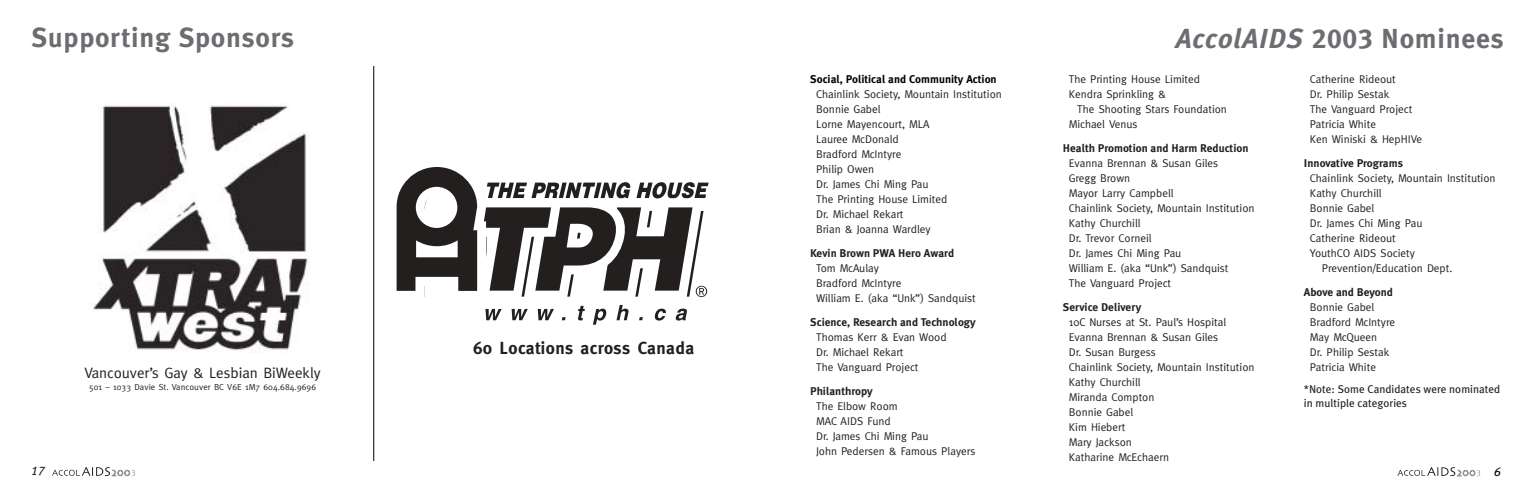
<style>
.page{position:relative;width:1530px;height:495px;background:#fff}
.page>*{position:absolute;margin:0;border:0;box-sizing:border-box;transform-origin:0 0}
.t1{font:italic 700 27.5px "Meta Plus";letter-spacing:.025em;color:#6c6d70}
.t2{font:700 27.5px "Meta Plus";letter-spacing:.025em;color:#6c6d70}
.t3{font:700 17.5px "Meta";letter-spacing:.025em;color:#231f1f}
.t4{font:15px "Meta";color:#231f1f}
.t5{font:italic 12.5px "Meta Plus Book Caps";color:#231f1f}
.t6{font:italic 12.5px "Meta Plus Book Caps";color:#000}
.t7{font:11.25px/15px "Meta";color:#231f1f}
.t8{font:700 11.25px "Meta Plus";color:#231f1f}
.t9{font:11.25px/13.8px "Meta Plus";color:#231f1f}
.t10{font:700 11.25px "Meta Plus";color:#000}
.t11{font:8.75px "Meta";letter-spacing:.01em;color:#231f1f}
.s1{font-family:"Meta Plus Bold Caps";font-weight:400;font-style:normal}
.s2{font-style:normal}
</style>
<div class="page">
<svg style="left:52px;top:467px;width:83px;height:9px"></svg>
<svg style="left:1397px;top:467px;width:83px;height:9px"></svg>
<img style="left:89px;top:105px;width:220px;height:246px">
<svg style="left:396px;top:167px;width:313px;height:158px"></svg>
<hr style="left:374px;top:66px;width:1px;height:395px;background:#000">
<h1 class="t2" style="left:31px;top:28px;width:264px">Supporting Sponsors</h1>
<h3 class="t4" style="left:84px;top:367px;width:238px">Vancouver’s Gay &amp; Lesbian BiWeekly</h3>
<p class="t11" style="left:89px;top:384px;width:228px">501 – 1033 Davie St. Vancouver BC V6E 1M7 604.684.9696</p>
<h2 class="t3" style="left:473px;top:342px;width:223px">60 Locations across Canada</h2>
<p class="t10" style="left:810px;top:75px;width:188px">Social, Political and Community Action</p>
<p class="t7" style="left:816px;top:87px;width:187px">Chainlink Society, Mountain Institution<br>Bonnie Gabel<br>Lorne Mayencourt, MLA<br>Lauree McDonald<br>Bradford McIntyre<br>Philip Owen<br>Dr. James Chi Ming Pau<br>The Printing House Limited<br>Dr. Michael Rekart<br>Brian &amp; Joanna Wardley</p>
<p class="t8" style="left:810px;top:249px;width:146px">Kevin Brown PWA Hero Award</p>
<p class="t7" style="left:816px;top:261px;width:161px">Tom McAulay<br>Bradford McIntyre<br>William E. (aka “Unk”) Sandquist</p>
<p class="t8" style="left:810px;top:318px;width:167px">Science, Research and Technology</p>
<p class="t7" style="left:816px;top:330px;width:132px">Thomas Kerr &amp; Evan Wood<br>Dr. Michael Rekart<br>The Vanguard Project</p>
<p class="t8" style="left:810px;top:387px;width:64px">Philanthropy</p>
<p class="t7" style="left:816px;top:399px;width:161px">The Elbow Room<br>MAC AIDS Fund<br>Dr. James Chi Ming Pau<br>John Pedersen &amp; Famous Players</p>
<h1 class="t1" style="left:1176px;top:29px;width:330px">AccolAIDS <span class="s1">2003</span> <span class="s2">Nominees</span></h1>
<p class="t7" style="left:1069px;top:73px;width:133px">The Printing House Limited<br>Kendra Sprinkling &amp;</p>
<p class="t7" style="left:1069px;top:103px;width:160px;text-indent:8px">The Shooting Stars Foundation<br>Michael Venus</p>
<p class="t8" style="left:1063px;top:144px;width:187px">Health Promotion and Harm Reduction</p>
<p class="t7" style="left:1069px;top:157px;width:187px">Evanna Brennan &amp; Susan Giles<br>Gregg Brown<br>Mayor Larry Campbell<br>Chainlink Society, Mountain Institution<br>Kathy Churchill<br>Dr. Trevor Corneil<br>Dr. James Chi Ming Pau<br>William E. (aka “Unk”) Sandquist<br>The Vanguard Project</p>
<p class="t8" style="left:1063px;top:303px;width:80px">Service Delivery</p>
<p class="t7" style="left:1069px;top:316px;width:187px">10C Nurses at St. Paul’s Hospital<br>Evanna Brennan &amp; Susan Giles<br>Dr. Susan Burgess<br>Chainlink Society, Mountain Institution<br>Kathy Churchill<br>Miranda Compton<br>Bonnie Gabel<br>Kim Hiebert<br>Mary Jackson<br>Katharine McEchaern</p>
<p class="t7" style="left:1310px;top:72px;width:114px">Catherine Rideout<br>Dr. Philip Sestak<br>The Vanguard Project<br>Patricia White<br>Ken Winiski &amp; HepHIVe</p>
<p class="t8" style="left:1304px;top:159px;width:101px">Innovative Programs</p>
<p class="t7" style="left:1310px;top:171px;width:187px">Chainlink Society, Mountain Institution</p>
<p class="t7" style="left:1310px;top:186px;width:73px">Kathy Churchill</p>
<p class="t7" style="left:1310px;top:201px;width:66px">Bonnie Gabel</p>
<p class="t7" style="left:1310px;top:216px;width:114px">Dr. James Chi Ming Pau</p>
<p class="t7" style="left:1310px;top:231px;width:88px">Catherine Rideout</p>
<p class="t7" style="left:1310px;top:246px;width:107px">YouthCO AIDS Society</p>
<p class="t7" style="left:1322px;top:261px;width:132px">Prevention/Education Dept.</p>
<p class="t8" style="left:1304px;top:288px;width:91px">Above and Beyond</p>
<p class="t7" style="left:1310px;top:300px;width:87px">Bonnie Gabel<br>Bradford McIntyre<br>May McQueen<br>Dr. Philip Sestak<br>Patricia White</p>
<p class="t9" style="left:1304px;top:384px;width:198px">*Note: Some Candidates were nominated in multiple categories</p>
<p class="t5" style="left:31px;top:463px;width:15px">17</p>
<p class="t6" style="left:1494px;top:464px;width:8px">6</p>
</div>
